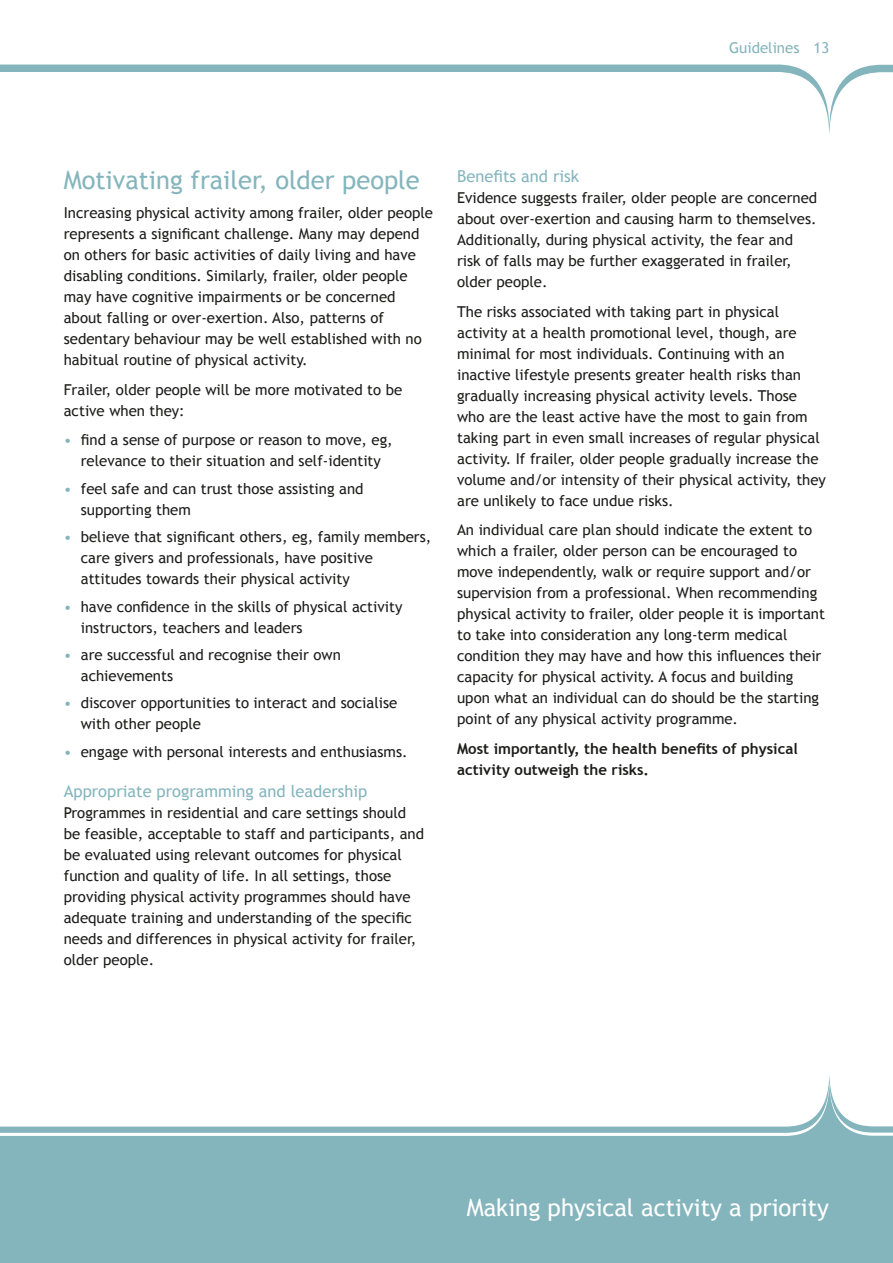
<style>
.page{position:relative;width:893px;height:1263px;background:#fff}
.page>*{position:absolute;margin:0;border:0;box-sizing:border-box;transform-origin:0 0}
.t1{font:25.5px "Trebuchet MS";color:#84b5bd}
.t2{font:24px "Trebuchet MS";color:#fff}
.t3{font:16.5px "Trebuchet MS";color:#84b5bd}
.t4{font:15px/21px "Trebuchet MS";color:#1c1c1b}
.t5{font:700 15px/21px "Trebuchet MS";color:#1c1c1b}
.t6{font:15px "Trebuchet MS";color:#84b5bd}
.s1{color:#84b5bd}
</style>
<div class="page">
<svg style="left:0;top:1081px;width:893px;height:182px;fill:#84b5bd"></svg>
<svg style="left:0;top:65px;width:893px;height:69px"></svg>
<p class="t6" style="left:729px;top:38px;width:72px">Guidelines</p>
<p class="t6" style="left:813px;top:38px;width:17px">13</p>
<h1 class="t1" style="left:64px;top:165px;width:357px">Motivating frailer, older people</h1>
<p class="t4" style="left:64px;top:203px;width:371px">Increasing physical activity among frailer, older people represents a significant challenge. Many may depend on others for basic activities of daily living and have disabling conditions. Similarly, frailer, older people may have cognitive impairments or be concerned about falling or over-exertion. Also, patterns of sedentary behaviour may be well established with no habitual routine of physical activity.</p>
<p class="t4" style="left:64px;top:379px;width:340px">Frailer, older people will be more motivated to be active when they:</p>
<p class="t4" style="left:64px;top:430px;width:330px;text-align:center"><span class="s1">•</span> find a sense of purpose or reason to move, eg, relevance to their situation and self-identity</p>
<p class="t4" style="left:81px;top:478px;width:284px;text-indent:-17px"><span class="s1">•</span> feel safe and can trust those assisting and supporting them</p>
<p class="t4" style="left:81px;top:527px;width:352px;text-indent:-17px"><span class="s1">•</span> believe that significant others, eg, family members, care givers and professionals, have positive attitudes towards their physical activity</p>
<p class="t4" style="left:81px;top:596px;width:323px;text-indent:-17px"><span class="s1">•</span> have confidence in the skills of physical activity instructors, teachers and leaders</p>
<p class="t4" style="left:81px;top:644px;width:262px;text-indent:-17px"><span class="s1">•</span> are successful and recognise their own achievements</p>
<p class="t4" style="left:81px;top:693px;width:318px;text-indent:-17px"><span class="s1">•</span> discover opportunities to interact and socialise with other people</p>
<p class="t4" style="left:64px;top:741px;width:345px"><span class="s1">•</span> engage with personal interests and enthusiasms.</p>
<p class="t3" style="left:64px;top:782px;width:305px">Appropriate programming and leadership</p>
<p class="t4" style="left:64px;top:803px;width:362px">Programmes in residential and care settings should be feasible, acceptable to staff and participants, and be evaluated using relevant outcomes for physical function and quality of life. In all settings, those providing physical activity programmes should have adequate training and understanding of the specific needs and differences in physical activity for frailer, older people.</p>
<p class="t3" style="left:457px;top:167px;width:124px">Benefits and risk</p>
<p class="t4" style="left:457px;top:188px;width:362px">Evidence suggests frailer, older people are concerned about over-exertion and causing harm to themselves.<br>Additionally, during physical activity, the fear and risk of falls may be further exaggerated in frailer, older people.</p>
<p class="t4" style="left:457px;top:301px;width:370px">The risks associated with taking part in physical activity at a health promotional level, though, are minimal for most individuals. Continuing with an inactive lifestyle presents greater health risks than gradually increasing physical activity levels. Those who are the least active have the most to gain from taking part in even small increases of regular physical activity. If frailer, older people gradually increase the volume and/or intensity of their physical activity, they are unlikely to face undue risks.</p>
<p class="t4" style="left:457px;top:520px;width:369px">An individual care plan should indicate the extent to which a frailer, older person can be encouraged to move independently, walk or require support and/or supervision from a professional. When recommending physical activity to frailer, older people it is important to take into consideration any long-term medical condition they may have and how this influences their capacity for physical activity. A focus and building upon what an individual can do should be the starting point of any physical activity programme.</p>
<p class="t5" style="left:457px;top:738px;width:342px">Most importantly, the health benefits of physical activity outweigh the risks.</p>
<h2 class="t2" style="left:467px;top:1193px;width:364px">Making physical activity a priority</h2>
</div>
